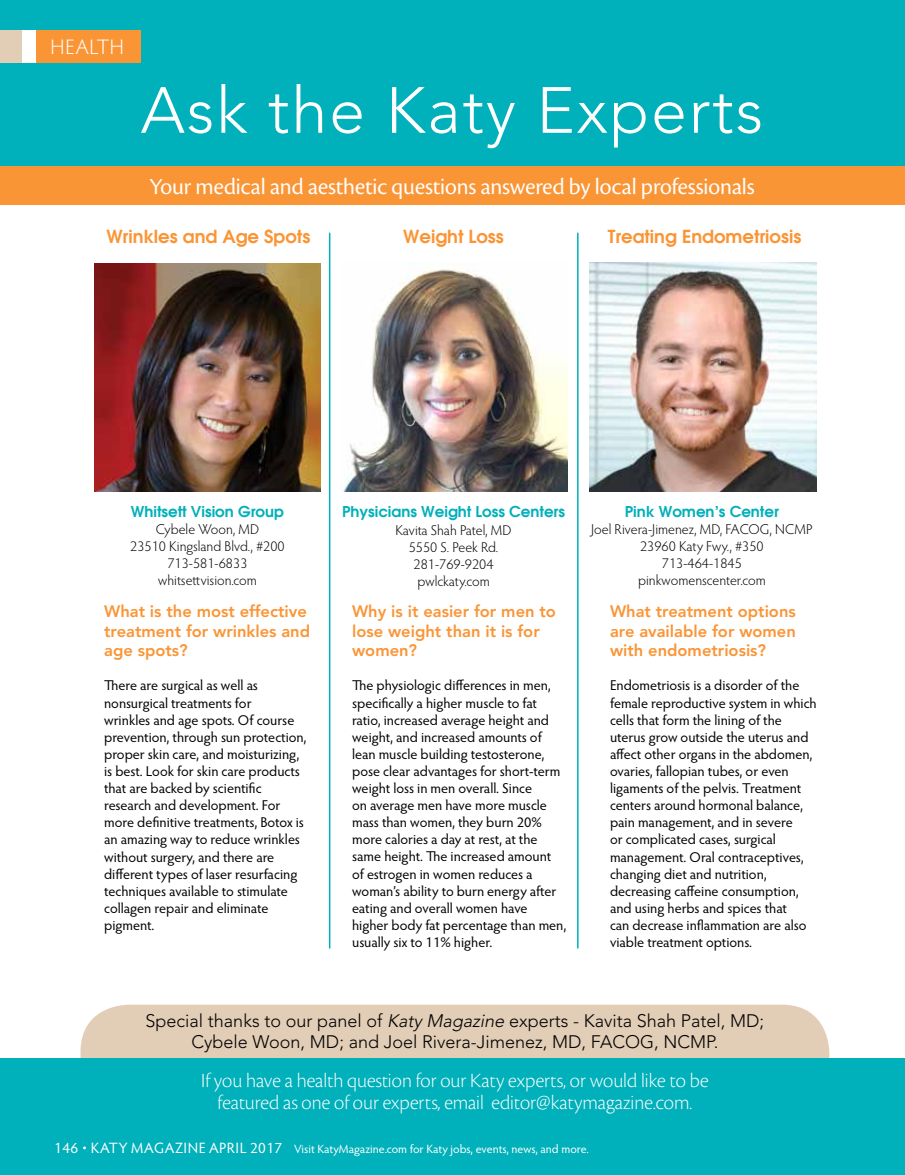
<style>
.page{position:relative;width:905px;height:1175px;background:#fff}
.page>*{position:absolute;margin:0;border:0;box-sizing:border-box;transform-origin:0 0}
.t1{font:300 64.5px "Avenir LT Std";letter-spacing:.03em;color:#fff}
.t2{font:24px "Cronos Pro Disp";color:#fff}
.t3{font:21px/22.5px "Cronos Pro Lt Disp";color:#fff;text-align:center}
.t4{font:300 21px "Hypatia Sans Pro";letter-spacing:.04em;color:#fff}
.t5{font:300 18px/21.6px "Avenir LT Std";color:#000;text-align:center}
.t6{font:600 18px "Avant Garde";color:#fa9536}
.t7{font:800 16.5px/19.5px "Avenir LT Std";color:#fa9536}
.t8{font:600 15px "Avant Garde";color:#00b0ba}
.t9{font:14.25px/17.1px "Hypatia Sans Pro";letter-spacing:-.005em;color:#000}
.t10{font:300 14.25px/17.1px "Hypatia Sans Pro";color:#000;text-align:center}
.t11{font:12px "Hypatia Sans Pro";color:#fff}
.s1{font-style:italic}
.s2{font-size:15px}
</style>
<div class="page">
<div style="left:0;top:0;width:904px;height:170px;background:#00b0ba"></div>
<div style="left:80px;top:1004px;width:749px;height:128px;background:#e2cdb6;border-radius:47px"></div>
<div style="left:0;top:30px;width:140px;height:33px;background:#fa9536"></div>
<div style="left:0;top:30px;width:25px;height:33px;background:#e2cdb6"></div>
<div style="left:23px;top:30px;width:13px;height:33px;background:#fff"></div>
<hr style="left:329px;top:233px;width:1px;height:715px;background:#00b0ba">
<hr style="left:577px;top:233px;width:1px;height:715px;background:#00b0ba">
<div style="left:0;top:1058px;width:904px;height:116px;background:#00b0ba"></div>
<div style="left:0;top:166px;width:904px;height:39px;background:#fa9536"></div>
<img style="left:94px;top:263px;width:227px;height:228px">
<img style="left:589px;top:263px;width:227px;height:228px">
<img style="left:343px;top:269px;width:224px;height:222px">
<h3 class="t4" style="left:51px;top:33px;width:75px">HEALTH</h3>
<h1 class="t1" style="left:141px;top:73px;width:624px">Ask the Katy Experts</h1>
<h2 class="t2" style="left:149px;top:173px;width:606px">Your medical and aesthetic questions answered by local professionals</h2>
<p class="t6" style="left:106px;top:224px;width:205px">Wrinkles and Age Spots</p>
<p class="t6" style="left:403px;top:224px;width:102px">Weight Loss</p>
<p class="t6" style="left:608px;top:224px;width:195px">Treating Endometriosis</p>
<p class="t8" style="left:131px;top:501px;width:155px">Whitsett Vision Group</p>
<p class="t10" style="left:130px;top:520px;width:156px">Cybele Woon, MD<br>23510 Kingsland Blvd., #200<br>713-581-6833 whitsettvision.com</p>
<p class="t7" style="left:104px;top:602px;width:207px">What is the most effective treatment for wrinkles and age spots?</p>
<p class="t9" style="left:104px;top:676px;width:204px">There are surgical as well as nonsurgical treatments for<br>wrinkles and age spots. Of course prevention, through sun protection, proper skin care, and moisturizing, is best. Look for skin care products that are backed by scientific research and development. For more definitive treatments, Botox is an amazing way to reduce wrinkles without surgery, and there are different types of laser resurfacing techniques available to stimulate collagen repair and eliminate pigment.</p>
<p class="t8" style="left:342px;top:501px;width:224px">Physicians Weight Loss Centers</p>
<p class="t10" style="left:395px;top:521px;width:118px">Kavita Shah Patel, MD<br>5550 S. Peek Rd.<br>281-769-9204 pwlckaty.com</p>
<p class="t7" style="left:352px;top:601px;width:205px">Why is it easier for men to lose weight than it is for women?</p>
<p class="t9" style="left:352px;top:676px;width:216px">The physiologic differences in men, specifically a higher muscle to fat ratio, increased average height and weight, and increased amounts of lean muscle building testosterone, pose clear advantages for short-term weight loss in men overall. Since<br>on average men have more muscle mass than women, they burn 20% more calories a day at rest, at the same height. The increased amount of estrogen in women reduces a woman’s ability to burn energy after eating and overall women have higher body fat percentage than men, usually six to 11% higher.</p>
<p class="t8" style="left:625px;top:501px;width:155px">Pink Women’s Center</p>
<p class="t10" style="left:591px;top:520px;width:223px">Joel Rivera-Jimenez, MD, FACOG, NCMP<br>23960 Katy Fwy., #350<br>713-464-1845<br>pinkwomenscenter.com</p>
<p class="t7" style="left:610px;top:602px;width:187px;text-align:justify">What treatment options are available for women with endometriosis?</p>
<p class="t9" style="left:610px;top:676px;width:208px">Endometriosis is a disorder of the female reproductive system in which cells that form the lining of the uterus grow outside the uterus and affect other organs in the abdomen, ovaries, fallopian tubes, or even ligaments of the pelvis. Treatment centers around hormonal balance, pain management, and in severe<br>or complicated cases, surgical management. Oral contraceptives, changing diet and nutrition, decreasing caffeine consumption, and using herbs and spices that<br>can decrease inflammation are also viable treatment options.</p>
<p class="t5" style="left:146px;top:1009px;width:620px">Special thanks to our panel of <span class="s1">Katy Magazine</span> experts - Kavita Shah Patel, MD;<br>Cybele Woon, MD; and Joel Rivera-Jimenez, MD, FACOG, NCMP.</p>
<h3 class="t3" style="left:201px;top:1068px;width:508px">If you have a health question for our Katy experts, or would like to be featured as one of our experts, email editor@katymagazine.com.</h3>
<p class="t11" style="left:54px;top:1140px;width:536px"><span class="s2">146 • KATY MAGAZINE APRIL 2017</span> Visit KatyMagazine.com for Katy jobs, events, news, and more.</p>
</div>
